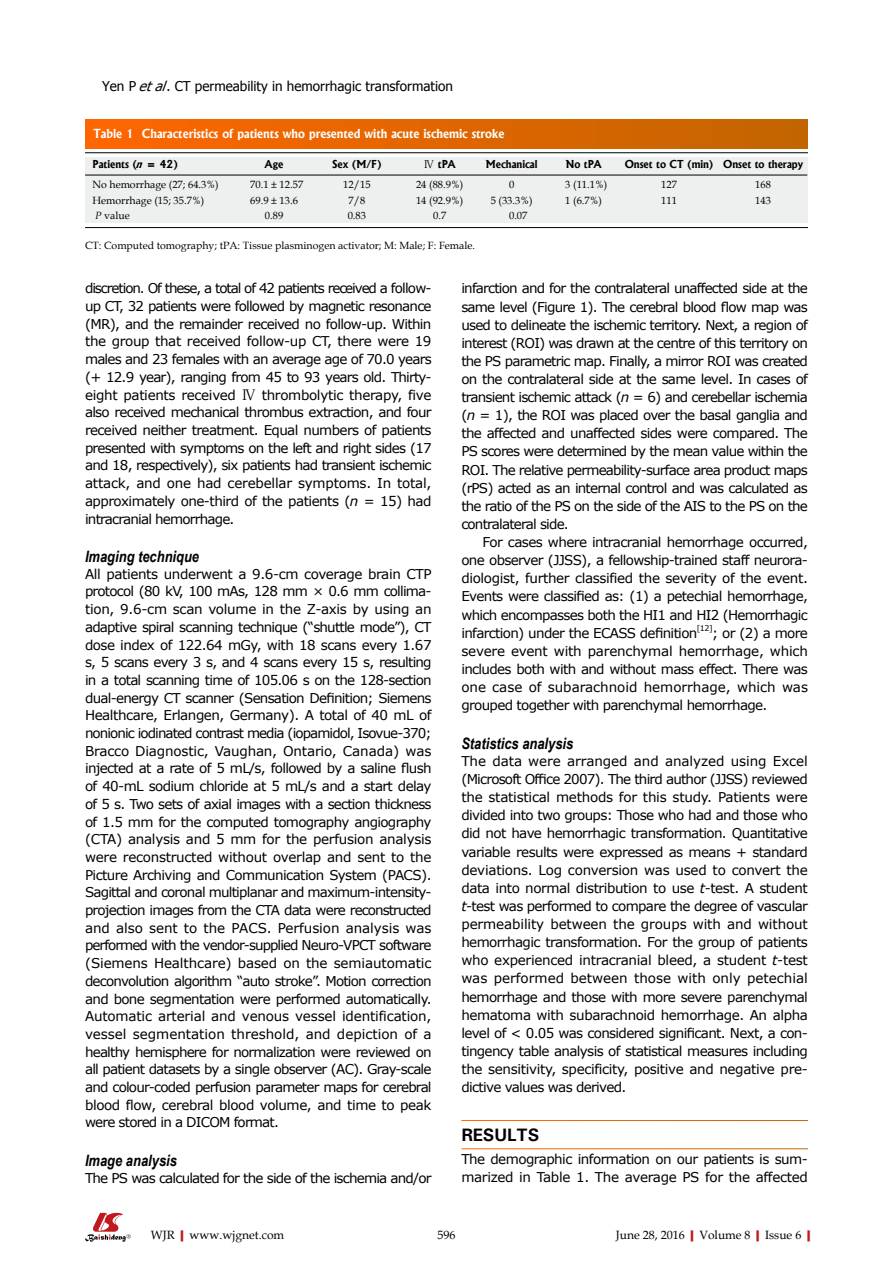
<style>
.page{position:relative;width:893px;height:1263px;background:#fff}
.page>*{position:absolute;margin:0;border:0;box-sizing:border-box;transform-origin:0 0}
.t1{font:700 18px "Univers";letter-spacing:-.01em;color:#000}
.t2{font:italic 700 15.75px "Arial Narrow";color:#000}
.t3{font:13.5px/17.7px "Verdana";letter-spacing:-.05em;color:#000}
.t4{font:13.5px "Tahoma";color:#000}
.t5{font:13.5px "Verdana";letter-spacing:-.03em;color:#000}
.t6{font:700 12px "Albertus";color:#fff}
.t7{font:12px "Book Antiqua";color:#000}
.t8{font:10.5px "Book Antiqua";color:#000}
.t9{font:700 10.5px "Albertus";color:#000}
.t10{font:7.8px "Verdana";color:#000}
.s1{font-style:italic}
.s2{font-family:"Koz Min Pro";font-weight:400}
.s3{font-family:"Koz Min Pro";font-size:14.25px}
.s4{font-weight:700;color:#c01920}
</style>
<div class="page">
<svg style="left:85px;top:1213px;width:46px;height:29px"></svg>
<div style="left:85px;top:157px;width:723px;height:66px;background:#eeefef"></div>
<div style="left:85px;top:119px;width:723px;height:29px;background:linear-gradient(to right,#f60,#c16500)"></div>
<hr style="left:85px;top:152px;width:723px;height:1px;background:#000">
<hr style="left:85px;top:175px;width:722px;height:1px;background:#000">
<hr style="left:85px;top:227px;width:723px;height:1px;background:#000">
<p class="t4" style="left:102px;top:77px;width:352px">Yen P <span class="s1">etal</span>. CT permeability in hemorrhagic transformation</p>
<p class="t6" style="left:94px;top:126px;width:412px">Table 1 Characteristics of patients who presented with acute ischemic stroke</p>
<p class="t9" style="left:92px;top:158px;width:87px">Patients (<span class="s1">n</span> = 42)</p>
<p class="t9" style="left:265px;top:158px;width:20px">Age</p>
<p class="t9" style="left:332px;top:158px;width:51px">Sex (M/F)</p>
<p class="t9" style="left:424px;top:158px;width:33px"><span class="s2">Ⅳ</span> tPA</p>
<p class="t9" style="left:486px;top:158px;width:53px">Mechanical</p>
<p class="t9" style="left:566px;top:158px;width:37px">No tPA</p>
<p class="t9" style="left:625px;top:158px;width:180px">Onset to CT (min) Onset to therapy</p>
<p class="t8" style="left:92px;top:177px;width:128px">No hemorrhage (27; 64.3%)</p>
<p class="t8" style="left:250px;top:177px;width:55px">70.1 ± 12.57</p>
<p class="t8" style="left:343px;top:177px;width:29px">12/15</p>
<p class="t8" style="left:416px;top:177px;width:49px">24 (88.9%)</p>
<p class="t8" style="left:509px;top:177px;width:7px">0</p>
<p class="t8" style="left:565px;top:177px;width:44px">3 (11.1%)</p>
<p class="t8" style="left:661px;top:177px;width:17px">127</p>
<p class="t8" style="left:755px;top:177px;width:17px">168</p>
<p class="t8" style="left:92px;top:193px;width:113px">Hemorrhage (15; 35.7%)</p>
<p class="t8" style="left:250px;top:193px;width:49px">69.9 ± 13.6</p>
<p class="t8" style="left:348px;top:193px;width:18px">7/8</p>
<p class="t8" style="left:416px;top:193px;width:49px">14 (92.9%)</p>
<p class="t8" style="left:491px;top:193px;width:44px">5 (33.3%)</p>
<p class="t8" style="left:565px;top:193px;width:38px">1 (6.7%)</p>
<p class="t8" style="left:661px;top:193px;width:17px">111</p>
<p class="t8" style="left:755px;top:193px;width:17px">143</p>
<p class="t8" style="left:95px;top:208px;width:36px"><span class="s1">P</span> value</p>
<p class="t8" style="left:265px;top:208px;width:20px">0.89</p>
<p class="t8" style="left:348px;top:208px;width:20px">0.83</p>
<p class="t8" style="left:433px;top:208px;width:15px">0.7</p>
<p class="t8" style="left:509px;top:208px;width:20px">0.07</p>
<p class="t8" style="left:85px;top:238px;width:392px">CT: Computed tomography; tPA: Tissue plasminogen activator; M: Male; F: Female.</p>
<p class="t3" style="left:85px;top:279px;width:348px;text-align:justify">discretion. Of these, a total of 42 patients received a follow&shy;up CT, 32 patients were followed by magnetic resonance (MR), and the remainder received no follow-up. Within the group that received follow-up CT, there were 19 males and 23 females with an average age of 70.0 years (+ 12.9 year), ranging from 45 to 93 years old. Thirty&shy;eight patients received <span class="s3">Ⅳ</span> thrombolytic therapy, five also received mechanical thrombus extrac-tion, and four received neither treatment. Equal numbers of patients presented with symptoms on the left and right sides (17 and 18, respectively), six patients had transient ischemic attack, and one had cerebellar symptoms. In total, approximately one-third of the patients (<span class="s1">n</span> = 15) had intracranial hemorrhage.</p>
<p class="t2" style="left:85px;top:544px;width:116px">Imaging technique</p>
<p class="t3" style="left:85px;top:565px;width:348px">All patients underwent a 9.6-cm coverage brain CTP protocol (80 kV, 100 mAs, 128 mm × 0.6 mm collima&shy;tion, 9.6-cm scan volume in the Z-axis by using an adaptive spiral scanning technique (“shuttle mode”), CT dose index of 122.64 mGy, with 18 scans every 1.67 s, 5 scans every 3 s, and 4 scans every 15 s, resulting in a total scanning time of 105.06 s on the 128-section dual-energy CT scanner (Sensation Definition; Siemens Healthcare, Erlangen, Germany). A total of 40 mL of nonionic iodinated contrast media (iopamidol, Isovue-370; Bracco Diagnostic, Vaughan, Ontario, Canada) was injected at a rate of 5 mL/s, followed by a saline flush of 40-mL sodium chloride at 5 mL/s and a start delay of 5 s. Two sets of axial images with a section thickness of 1.5 mm for the computed tomography angiography (CTA) analysis and 5 mm for the perfusion analysis were reconstructed without overlap and sent to the Picture Archiving and Communication System (PACS).<br>Sagittal and coronal multiplanar and maximum-intensity&shy;projection images from the CTA data were reconstructed and also sent to the PACS. Perfusion analysis was performed with the vendor-supplied Neuro-VPCT software (Siemens Healthcare) based on the semiautomatic deconvolution algorithm “auto stroke”. Motion correction and bone segmentation were performed automatically.<br>Automatic arterial and venous vessel identification, vessel segmentation threshold, and depiction of a healthy hemisphere for normalization were reviewed on all patient datasets by a single observer (AC). Gray-scale and colour-coded perfusion parameter maps for cerebral blood flow, cerebral blood volume, and time to peak were stored in a DICOM format.</p>
<p class="t2" style="left:85px;top:1148px;width:93px">Image analysis</p>
<p class="t3" style="left:85px;top:1169px;width:348px">The PS was calculated for the side of the ischemia and/or</p>
<p class="t3" style="left:461px;top:279px;width:348px">infarction and for the contralateral unaffected side at the</p>
<p class="t3" style="left:461px;top:298px;width:348px">same level (Figure 1). The cerebral blood flow map was</p>
<p class="t3" style="left:461px;top:316px;width:348px">used to delineate the ischemic territory. Next, a region of</p>
<p class="t3" style="left:461px;top:334px;width:348px">interest (ROI) was drawn at the centre of this territory on</p>
<p class="t3" style="left:461px;top:352px;width:348px">the PS parametric map. Finally, a mirror ROI was created</p>
<p class="t3" style="left:461px;top:370px;width:348px">on the contralateral side at the same level. In cases of</p>
<p class="t3" style="left:461px;top:388px;width:348px">transient ischemic attack (<span class="s1">n</span> = 6) and cerebellar ischemia</p>
<p class="t3" style="left:461px;top:406px;width:348px">(<span class="s1">n</span> = 1), the ROI was placed over the basal ganglia and</p>
<p class="t3" style="left:461px;top:424px;width:348px">the affected and unaffected sides were compared. The</p>
<p class="t3" style="left:461px;top:443px;width:348px">PS scores were determined by the mean value within the</p>
<p class="t3" style="left:461px;top:461px;width:348px">ROI. The relative permeability-surface area product maps</p>
<p class="t3" style="left:461px;top:479px;width:348px">(rPS) acted as an internal control and was calculated as</p>
<p class="t3" style="left:461px;top:497px;width:348px">the ratio of the PS on the side of the AIS to the PS on the</p>
<p class="t3" style="left:461px;top:515px;width:109px">contralateral side.</p>
<p class="t3" style="left:483px;top:533px;width:327px">For cases where intracranial hemorrhage occurred,</p>
<p class="t3" style="left:461px;top:551px;width:346px">one observer (JJSS), a fellowship-trained staff neurora-</p>
<p class="t5" style="left:461px;top:569px;width:348px">diologist, further classified the severity of the event.</p>
<p class="t3" style="left:461px;top:587px;width:348px">Events were classified as: (1) a petechial hemorrhage,</p>
<p class="t3" style="left:461px;top:606px;width:348px">which encompasses both the HI1 and HI2 (Hemorrhagic</p>
<p class="t3" style="left:461px;top:624px;width:238px">infarction) under the ECASS definition</p>
<p class="t10" style="left:697px;top:623px;width:17px">[12]</p>
<p class="t3" style="left:461px;top:624px;width:348px;line-height:18.1px;text-align:justify;text-indent:251px">; or (2) a more severe event with parenchymal hemorrhage, which includes both with and without mass effect. There was one case of subarachnoid hemorrhage, which was grouped together with parenchymal hemorrhage.</p>
<p class="t2" style="left:461px;top:731px;width:113px">Statistics analysis</p>
<p class="t3" style="left:461px;top:752px;width:348px;line-height:18.1px">The data were arranged and analyzed using Excel (Microsoft Office 2007). The third author (JJSS) reviewed the statistical methods for this study. Patients were divided into two groups: Those who had and those who did not have hemorrhagic transformation. Quantitative variable results were expressed as means + standard deviations. Log conversion was used to convert the data into normal distribution to use <span class="s1">t</span>-test. A student <span class="s1">t</span>-test was performed to compare the degree of vascular permeability between the groups with and without hemorrhagic transformation. For the group of patients who experienced intracranial bleed, a student <span class="s1">t</span>-test was performed between those with only petechial hemorrhage and those with more severe parenchymal hematoma with subarachnoid hemorrhage. An alpha level of &lt; 0.05 was considered significant. Next, a con&shy;tingency table analysis of statistical measures including the sensitivity, specificity, positive and negative pre&shy;dictive values was derived.</p>
<p class="t1" style="left:461px;top:1123px;width:79px">RESULTS</p>
<p class="t3" style="left:461px;top:1150px;width:348px">The demographic information on our patients is sum&shy;marized in Table 1. The average PS for the affected</p>
<p class="t7" style="left:151px;top:1226px;width:135px">WJR<span class="s4">|</span>www.wjgnet.com</p>
<p class="t7" style="left:437px;top:1226px;width:19px">596</p>
<p class="t7" style="left:616px;top:1226px;width:202px">June 28, 2016<span class="s4">|</span>Volume 8<span class="s4">|</span>Issue 6<span class="s4">|</span></p>
</div>
